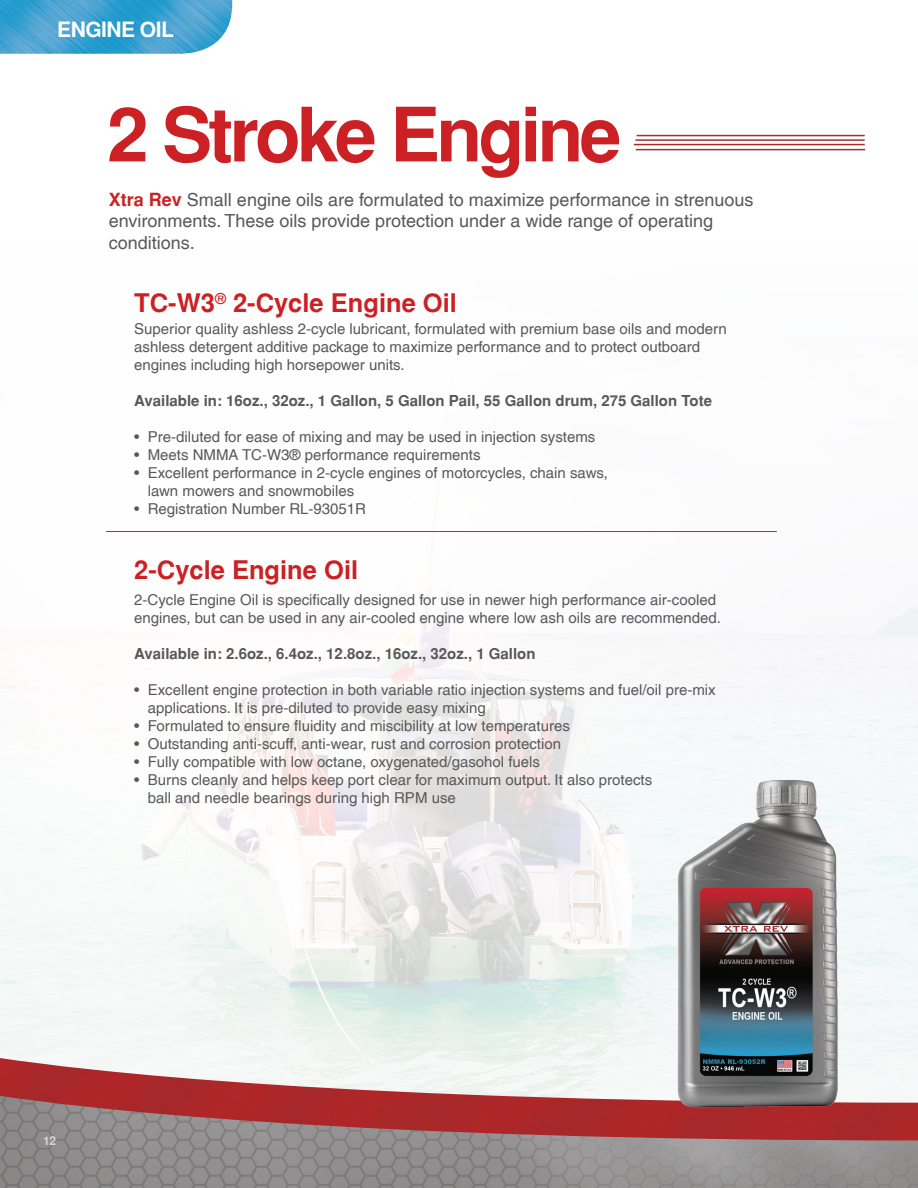
<style>
.page{position:relative;width:918px;height:1188px;background:#fff}
.page>*{position:absolute;margin:0;border:0;box-sizing:border-box;transform-origin:0 0}
.t1{font:700 75px "Helvetica";letter-spacing:-.05em;color:#cc2124}
.t2{font:700 25.5px "Helvetica";color:#cc2124}
.t3{font:700 21px "Helvetica";letter-spacing:-.025em;color:#fff}
.t4{font:18px/21.6px "Helvetica";color:#57585a}
.t5{font:15px/18px "Helvetica";color:#57585a}
.t6{font:700 15px "Helvetica";color:#57585a}
.t7{font:700 12px "Helvetica";color:#d9d7d4}
.s1{font-weight:700;color:#cc2124}
</style>
<div class="page">
<img style="left:0;top:503px;width:827px;height:555px">
<img style="left:0;top:1058px;width:918px;height:38px">
<hr style="left:634px;top:144px;width:231px;height:1px;background:#a32c2d">
<hr style="left:635px;top:139px;width:230px;height:2px;background:#a32c2d">
<hr style="left:637px;top:135px;width:228px;height:1px;background:#a32c2d">
<hr style="left:636px;top:149px;width:229px;height:1px;background:#a32c2d">
<img style="left:0;top:1096px;width:918px;height:92px">
<img style="left:0;top:0;width:232px;height:54px">
<hr style="left:106px;top:531px;width:671px;height:1px;background:#cc2124">
<img style="left:672px;top:775px;width:171px;height:334px">
<h3 class="t3" style="left:57px;top:21px;width:118px">ENGINE OIL</h3>
<h1 class="t1" style="left:107px;top:104px;width:516px">2 Stroke Engine</h1>
<p class="t4" style="left:109px;top:190px;width:646px"><span class="s1">Xtra Rev</span> Small engine oils are formulated to maximize performance in strenuous environments. These oils provide protection under a wide range of operating conditions.</p>
<h2 class="t2" style="left:134px;top:293px;width:324px">TC-W3<sup>®</sup> 2-Cycle Engine Oil</h2>
<p class="t5" style="left:134px;top:321px;width:594px">Superior quality ashless 2-cycle lubricant, formulated with premium base oils and modern ashless detergent additive package to maximize performance and to protect outboard engines including high horsepower units.</p>
<p class="t6" style="left:134px;top:395px;width:579px">Available in: 16oz., 32oz., 1 Gallon, 5 Gallon Pail, 55 Gallon drum, 275 Gallon Tote</p>
<p class="t5" style="left:134px;top:429px;width:463px">• Pre-diluted for ease of mixing and may be used in injection systems</p>
<p class="t5" style="left:134px;top:447px;width:348px">• Meets NMMA TC-W3® performance requirements</p>
<p class="t5" style="left:148px;top:465px;width:462px;text-indent:-14px">• Excellent performance in 2-cycle engines of motorcycles, chain saws, lawn mowers and snowmobiles</p>
<p class="t5" style="left:134px;top:501px;width:233px">• Registration Number RL-93051R</p>
<h2 class="t2" style="left:134px;top:560px;width:225px">2-Cycle Engine Oil</h2>
<p class="t5" style="left:134px;top:592px;width:588px">2-Cycle Engine Oil is specifically designed for use in newer high performance air-cooled engines, but can be used in any air-cooled engine where low ash oils are recommended.</p>
<p class="t6" style="left:134px;top:648px;width:403px">Available in: 2.6oz., 6.4oz., 12.8oz., 16oz., 32oz., 1 Gallon</p>
<p class="t5" style="left:148px;top:682px;width:569px;text-indent:-14px">• Excellent engine protection in both variable ratio injection systems and fuel/oil pre-mix applications. It is pre-diluted to provide easy mixing</p>
<p class="t5" style="left:134px;top:718px;width:437px">• Formulated to ensure fluidity and miscibility at low temperatures</p>
<p class="t5" style="left:134px;top:736px;width:428px">• Outstanding anti-scuff, anti-wear, rust and corrosion protection</p>
<p class="t5" style="left:134px;top:754px;width:407px">• Fully compatible with low octane, oxygenated/gasohol fuels</p>
<p class="t5" style="left:148px;top:772px;width:506px;text-indent:-14px">• Burns cleanly and helps keep port clear for maximum output. It also protects ball and needle bearings during high RPM use</p>
<p class="t7" style="left:43px;top:1136px;width:15px">12</p>
</div>
